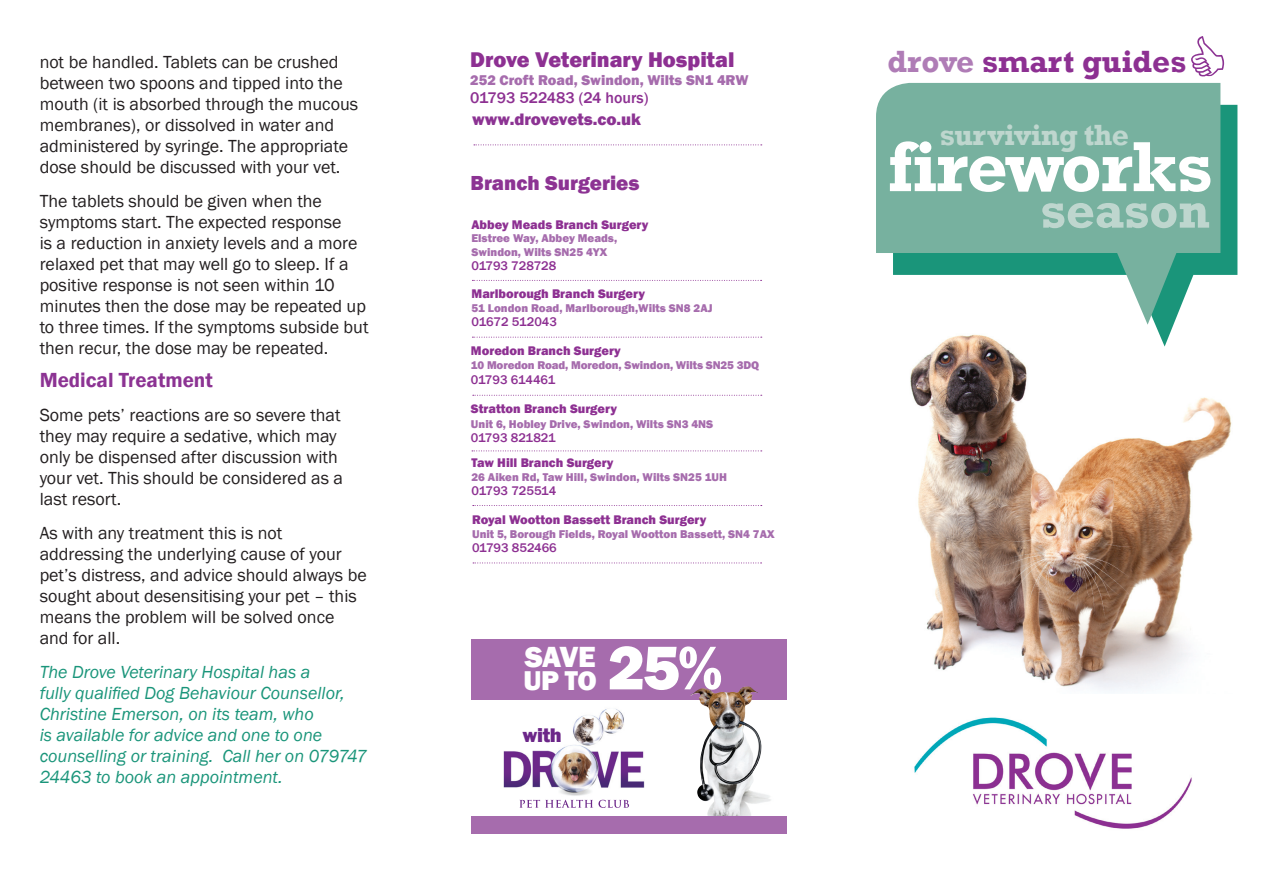
<style>
.page{position:relative;width:1263px;height:893px;background:#fff}
.page>*{position:absolute;margin:0;border:0;box-sizing:border-box;transform-origin:0 0}
.t1{font:700 72px "Rockwell";letter-spacing:-.02em;color:#fff}
.t2{font:800 63.9px "Franklin Gothic";color:#fff}
.t3{font:700 51px "Rockwell";letter-spacing:-.01em;color:#bed6ce}
.t4{font:700 31.5px "Rockwell";color:#8d3092}
.t5{font:700 30px "Rockwell";letter-spacing:-.02em;color:#bed6ce}
.t6{font:800 30px "Franklin Gothic";color:#fff}
.t7{font:800 27.9px "Franklin Gothic";color:#fff}
.t8{font:800 21.9px "Franklin Gothic";color:#8d3092}
.t9{font:600 21px "Franklin Gothic";color:#8c3393}
.t10{font:800 20.85px "Franklin Gothic";color:#8c3393}
.t11{font:800 20.25px "Franklin Gothic";color:#6c2789}
.t12{font:18px/21px "Franklin Gothic";color:#231f20}
.t13{font:italic 18px/21px "Franklin Gothic";color:#1a957a}
.t14{font:800 17.1px "Franklin Gothic";color:#8c3393}
.t15{font:500 15.9px "Franklin Gothic";color:#8d3092}
.t16{font:800 14.55px "Franklin Gothic";color:#a66cad}
.t17{font:800 12.9px "Franklin Gothic";color:#8d3092}
.t18{font:500 12.9px "Franklin Gothic";color:#8d3092}
.t19{font:800 11.55px/14.1px "Franklin Gothic";color:#a66cad}
.s1{color:#af7cb6}
</style>
<div class="page">
<img style="left:910px;top:347px;width:322px;height:345px">
<svg style="left:938px;top:105px;width:299px;height:242px"></svg>
<svg style="left:876px;top:83px;width:344px;height:242px;fill:#77b19f"></svg>
<img style="left:914px;top:717px;width:278px;height:112px">
<svg style="left:473px;top:563px;width:289px;height:1px"></svg>
<svg style="left:472px;top:280px;width:290px;height:1px"></svg>
<svg style="left:474px;top:145px;width:288px;height:1px"></svg>
<svg style="left:472px;top:337px;width:290px;height:1px"></svg>
<svg style="left:473px;top:395px;width:289px;height:1px"></svg>
<svg style="left:472px;top:451px;width:290px;height:1px"></svg>
<svg style="left:473px;top:505px;width:289px;height:1px"></svg>
<img style="left:503px;top:708px;width:142px;height:92px">
<svg style="left:519px;top:800px;width:110px;height:8px"></svg>
<div style="left:472px;top:639px;width:315px;height:60px;background:#a66cad"></div>
<img style="left:690px;top:686px;width:84px;height:130px">
<div style="left:472px;top:816px;width:315px;height:17px;background:#a66cad"></div>
<p class="t12" style="left:40px;top:52px;width:320px">not be handled. Tablets can be crushed between two spoons and tipped into the mouth (it is absorbed through the mucous membranes), or dissolved in water and administered by syringe. The appropriate dose should be discussed with your vet.</p>
<p class="t12" style="left:40px;top:191px;width:330px">The tablets should be given when the symptoms start. The expected response<br>is a reduction in anxiety levels and a more relaxed pet that may well go to sleep. If a positive response is not seen within 10 minutes then the dose may be repeated up to three times. If the symptoms subside but then recur, the dose may be repeated.</p>
<p class="t9" style="left:40px;top:367px;width:175px">Medical Treatment</p>
<p class="t12" style="left:40px;top:405px;width:305px">Some pets’ reactions are so severe that they may require a sedative, which may only be dispensed after discussion with your vet. This should be considered as a last resort.</p>
<p class="t12" style="left:40px;top:523px;width:329px">As with any treatment this is not addressing the underlying cause of your pet’s distress, and advice should always be sought about desensitising your pet – this means the problem will be solved once and for all.</p>
<p class="t13" style="left:40px;top:662px;width:329px">The Drove Veterinary Hospital has a<br>fully qualified Dog Behaviour Counsellor, Christine Emerson, on its team, who<br>is available for advice and one to one counselling or training. Call her on 079747<br>24463 to book an appointment.</p>
<p class="t8" style="left:470px;top:46px;width:266px">Drove Veterinary Hospital</p>
<p class="t16" style="left:470px;top:71px;width:280px">252 Croft Road, Swindon, Wilts SN1 4RW</p>
<p class="t15" style="left:470px;top:88px;width:180px">01793 522483 (24 hours)</p>
<p class="t14" style="left:472px;top:108px;width:170px">www.drovevets.co.uk</p>
<p class="t10" style="left:471px;top:169px;width:170px">Branch Surgeries</p>
<p class="t17" style="left:471px;top:216px;width:178px">Abbey Meads Branch Surgery</p>
<p class="t19" style="left:471px;top:231px;width:147px">Elstree Way, Abbey Meads,<br>Swindon, Wilts SN25 4YX</p>
<p class="t18" style="left:471px;top:258px;width:86px">01793 728728</p>
<p class="t17" style="left:471px;top:285px;width:175px">Marlborough Branch Surgery</p>
<p class="t19" style="left:471px;top:301px;width:243px">51 London Road, Marlborough,Wilts SN8 2AJ</p>
<p class="t18" style="left:471px;top:314px;width:87px">01672 512043</p>
<p class="t17" style="left:471px;top:343px;width:151px">Moredon Branch Surgery</p>
<p class="t19" style="left:471px;top:358px;width:290px">10 Moredon Road, Moredon, Swindon, Wilts SN25 3DQ</p>
<p class="t18" style="left:471px;top:371px;width:86px">01793 614461</p>
<p class="t17" style="left:471px;top:401px;width:147px">Stratton Branch Surgery</p>
<p class="t19" style="left:471px;top:417px;width:244px">Unit 6, Hobley Drive, Swindon, Wilts SN3 4NS</p>
<p class="t18" style="left:471px;top:429px;width:86px">01793 821821</p>
<p class="t17" style="left:471px;top:454px;width:144px">Taw Hill Branch Surgery</p>
<p class="t19" style="left:471px;top:470px;width:257px">26 Aiken Rd, Taw Hill, Swindon, Wilts SN25 1UH</p>
<p class="t18" style="left:471px;top:483px;width:86px">01793 725514</p>
<p class="t17" style="left:472px;top:511px;width:236px">Royal Wootton Bassett Branch Surgery</p>
<p class="t19" style="left:472px;top:527px;width:304px">Unit 5, Borough Fields, Royal Wootton Bassett, SN4 7AX</p>
<p class="t18" style="left:472px;top:540px;width:86px">01793 852466</p>
<h3 class="t6" style="left:525px;top:637px;width:72px">SAVE</h3>
<h3 class="t7" style="left:523px;top:663px;width:75px">UP TO</h3>
<h2 class="t2" style="left:608px;top:627px;width:117px">25%</h2>
<p class="t11" style="left:522px;top:722px;width:41px">with</p>
<h3 class="t4" style="left:888px;top:42px;width:300px"><span class="s1">drove</span> smart guides</h3>
<h3 class="t5" style="left:940px;top:117px;width:191px">surviving the</h3>
<h1 class="t1" style="left:888px;top:123px;width:327px">fireworks</h1>
<h3 class="t3" style="left:1040px;top:180px;width:171px">season</h3>
</div>
